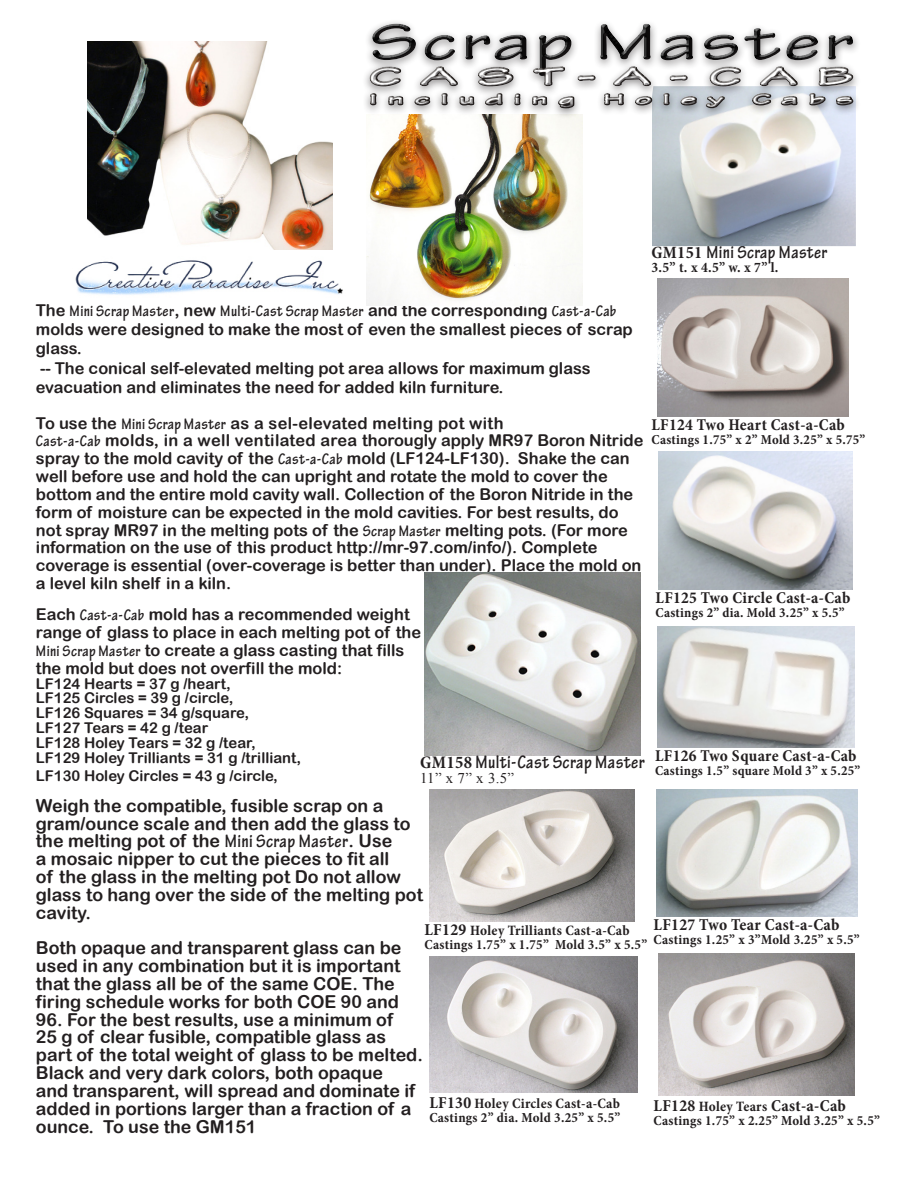
<style>
.page{position:relative;width:918px;height:1188px;background:#fff}
.page>*{position:absolute;margin:0;border:0;box-sizing:border-box;transform-origin:0 0}
.t1{font:700 expanded 54.9px "Tekton Pro";letter-spacing:.07em;color:#000;scale:1.07 1}
.t2{font:700 expanded 25.35px "Tekton Pro";letter-spacing:.445em;color:#fff;scale:1.74 1}
.t3{font:700 condensed 19.35px "Tekton Pro";letter-spacing:.02em;color:#231f20}
.t4{font:700 condensed 18.9px "Tekton Pro";letter-spacing:.02em;color:#231f20}
.t5{font:17.85px/17.9px "Arial Rounded MT Bold";color:#231f20}
.t6{font:700 condensed 16.8px "Minion Pro";letter-spacing:.02em;color:#231f20}
.t7{font:700 condensed 16.65px "Minion Pro";letter-spacing:.02em;color:#231f20}
.t8{font:16.35px/17.9px "Arial Rounded MT Bold";color:#231f20}
.t9{font:16.35px "Arial Rounded MT Bold";letter-spacing:.02em;color:#231f20}
.t10{font:14.85px "Arial Rounded MT Bold";color:#231f20}
.t11{font:14.85px "Times New Roman";color:#231f20}
.t12{font:700 condensed 14.55px "Minion Pro";color:#231f20}
.t13{font:700 expanded 14.55px "Tekton Pro";letter-spacing:.45em;color:#fff;scale:1.74 1}
.t14{font:700 condensed 14.4px "Minion Pro";letter-spacing:.02em;color:#231f20}
.t15{font:700 condensed 13.95px "Minion Pro";letter-spacing:.02em;color:#231f20}
.t16{font:700 condensed 13.8px "Minion Pro";letter-spacing:.02em;color:#231f20}
.s1{font-family:"Minion Pro";font-size:17.4px}
.s2{font-family:"Tekton Pro";font-weight:700;font-stretch:condensed}
.s3{font-family:"Tekton Pro";font-weight:700;font-stretch:condensed;font-size:19.35px}
.s4{font-family:"Minion Pro";font-size:17.85px}
.s5{font-size:16.8px}
.s6{font-size:14.4px}
</style>
<div class="page">
<img style="left:658px;top:953px;width:197px;height:143px">
<img style="left:652px;top:120px;width:204px;height:126px">
<img style="left:429px;top:789px;width:206px;height:132px">
<img style="left:429px;top:957px;width:209px;height:135px">
<img style="left:367px;top:120px;width:216px;height:185px">
<img style="left:658px;top:452px;width:195px;height:138px">
<img style="left:658px;top:279px;width:191px;height:138px">
<img style="left:657px;top:627px;width:197px;height:121px">
<img style="left:657px;top:789px;width:200px;height:128px">
<img style="left:87px;top:42px;width:246px;height:208px">
<div style="left:358px;top:18px;width:507px;height:102px;background:#231f20;opacity:.75"></div>
<img style="left:75px;top:260px;width:268px;height:35px">
<img style="left:425px;top:573px;width:216px;height:182px">
<h1 class="t1" style="left:369px;top:9px;width:454px">Scrap Master</h1>
<h2 class="t2" style="left:369px;top:61px;width:280px">CAST-A-CAB</h2>
<p class="t13" style="left:370px;top:90px;width:119px">Including</p>
<p class="t13" style="left:604px;top:90px;width:70px">Holey</p>
<p class="t13" style="left:752px;top:90px;width:59px">Cabs</p>
<p class="t4" style="left:651px;top:241px;width:177px"><span class="s1">GM151</span> Mini Scrap Master</p>
<p class="t12" style="left:651px;top:258px;width:129px">3.5” t. x 4.5” w. x 7” l.</p>
<p class="t8" style="left:36px;top:300px;width:598px;line-height:19.4px">The <span class="s2">Mini Scrap Master</span>, new <span class="s2">Multi-Cast Scrap Master</span> and the corresponding <span class="s2">Cast-a-Cab </span>molds were designed to make the most of even the smallest pieces of scrap glass.</p>
<p class="t8" style="left:36px;top:358px;width:556px;line-height:19.4px">-- The conical self-elevated melting pot area allows for maximum glass evacuation and eliminates the need for added kiln furniture.</p>
<p class="t9" style="left:36px;top:413px;width:469px">To use the <span class="s2">Mini Scrap Master</span> as a sel-elevated melting pot with</p>
<p class="t8" style="left:36px;top:432px;width:609px"><span class="s2">Cast-a-Cab</span> molds, in a well ventilated area thorougly apply MR97 Boron Nitride spray to the mold cavity of the <span class="s2">Cast-a-Cab</span> mold (LF124-LF130). Shake the can well before use and hold the can upright and rotate the mold to cover the bottom and the entire mold cavity wall. Collection of the Boron Nitride in the form of moisture can be expected in the mold cavities. For best results, do not spray MR97 in the melting pots of the <span class="s2">Scrap Master</span> melting pots. (For more information on the use of this product http://mr-97.com/info/). Complete coverage is essential (over-coverage is better than under). Place the mold on a level kiln shelf in a kiln.</p>
<p class="t8" style="left:36px;top:605px;width:387px">Each <span class="s2">Cast-a-Cab</span> mold has a recommended weight range of glass to place in each melting pot of the</p>
<p class="t8" style="left:36px;top:641px;width:370px"><span class="s2">Mini Scrap Master</span> to create a glass casting that fills the mold but does not overfill the mold:</p>
<p class="t10" style="left:36px;top:674px;width:196px">LF124 Hearts = 37 g /heart,</p>
<p class="t10" style="left:36px;top:689px;width:199px">LF125 Circles = 39 g /circle,</p>
<p class="t10" style="left:36px;top:704px;width:215px">LF126 Squares = 34 g/square,</p>
<p class="t10" style="left:36px;top:719px;width:174px">LF127 Tears = 42 g /tear</p>
<p class="t10" style="left:36px;top:734px;width:221px">LF128 Holey Tears = 32 g /tear,</p>
<p class="t10" style="left:36px;top:749px;width:267px">LF129 Holey Trilliants = 31 g /trilliant,</p>
<p class="t10" style="left:36px;top:767px;width:244px">LF130 Holey Circles = 43 g /circle,</p>
<p class="t5" style="left:36px;top:796px;width:389px">Weigh the compatible, fusible scrap on a gram/ounce scale and then add the glass to the melting pot of the <span class="s3">Mini Scrap Master</span>. Use<br>a mosaic nipper to cut the pieces to fit all<br>of the glass in the melting pot Do not allow glass to hang over the side of the melting pot cavity.</p>
<p class="t5" style="left:36px;top:939px;width:367px">Both opaque and transparent glass can be used in any combination but it is important that the glass all be of the same COE. The firing schedule works for both COE 90 and</p>
<p class="t5" style="left:36px;top:1010px;width:358px">96. For the best results, use a minimum of</p>
<p class="t5" style="left:36px;top:1028px;width:389px">25 g of clear fusible, compatible glass as part of the total weight of glass to be melted.<br>Black and very dark colors, both opaque<br>and transparent, will spread and dominate if added in portions larger than a fraction of a ounce. To use the GM151</p>
<p class="t7" style="left:652px;top:413px;width:195px">LF124 Two Heart Cast-a-Cab</p>
<p class="t16" style="left:652px;top:430px;width:215px">Castings 1.75” x 2” Mold 3.25” x 5.75”</p>
<p class="t7" style="left:656px;top:586px;width:196px">LF125 Two Circle Cast-a-Cab</p>
<p class="t16" style="left:656px;top:603px;width:191px">Castings 2” dia. Mold 3.25” x 5.5”</p>
<p class="t7" style="left:655px;top:744px;width:203px">LF126 Two Square Cast-a-Cab</p>
<p class="t16" style="left:655px;top:761px;width:207px">Castings 1.5” square Mold 3” x 5.25”</p>
<p class="t3" style="left:420px;top:751px;width:226px"><span class="s4">GM158</span> Multi-Cast Scrap Master</p>
<p class="t11" style="left:420px;top:768px;width:95px">11” x 7” x 3.5”</p>
<p class="t6" style="left:654px;top:913px;width:188px">LF127 Two Tear Cast-a-Cab</p>
<p class="t15" style="left:654px;top:930px;width:208px">Castings 1.25” x 3”Mold 3.25” x 5.5”</p>
<p class="t14" style="left:425px;top:920px;width:207px"><span class="s5">LF129</span> Holey Trilliants Cast-a-Cab</p>
<p class="t15" style="left:425px;top:935px;width:224px">Castings 1.75” x 1.75” Mold 3.5” x 5.5”</p>
<p class="t14" style="left:429px;top:1093px;width:192px"><span class="s5">LF130</span> Holey Circles Cast-a-Cab</p>
<p class="t15" style="left:429px;top:1108px;width:192px">Castings 2” dia. Mold 3.25” x 5.5”</p>
<p class="t6" style="left:654px;top:1094px;width:194px">LF128 <span class="s6">Holey Tears</span> Cast-a-Cab</p>
<p class="t15" style="left:654px;top:1111px;width:228px">Castings 1.75” x 2.25” Mold 3.25” x 5.5”</p>
</div>
